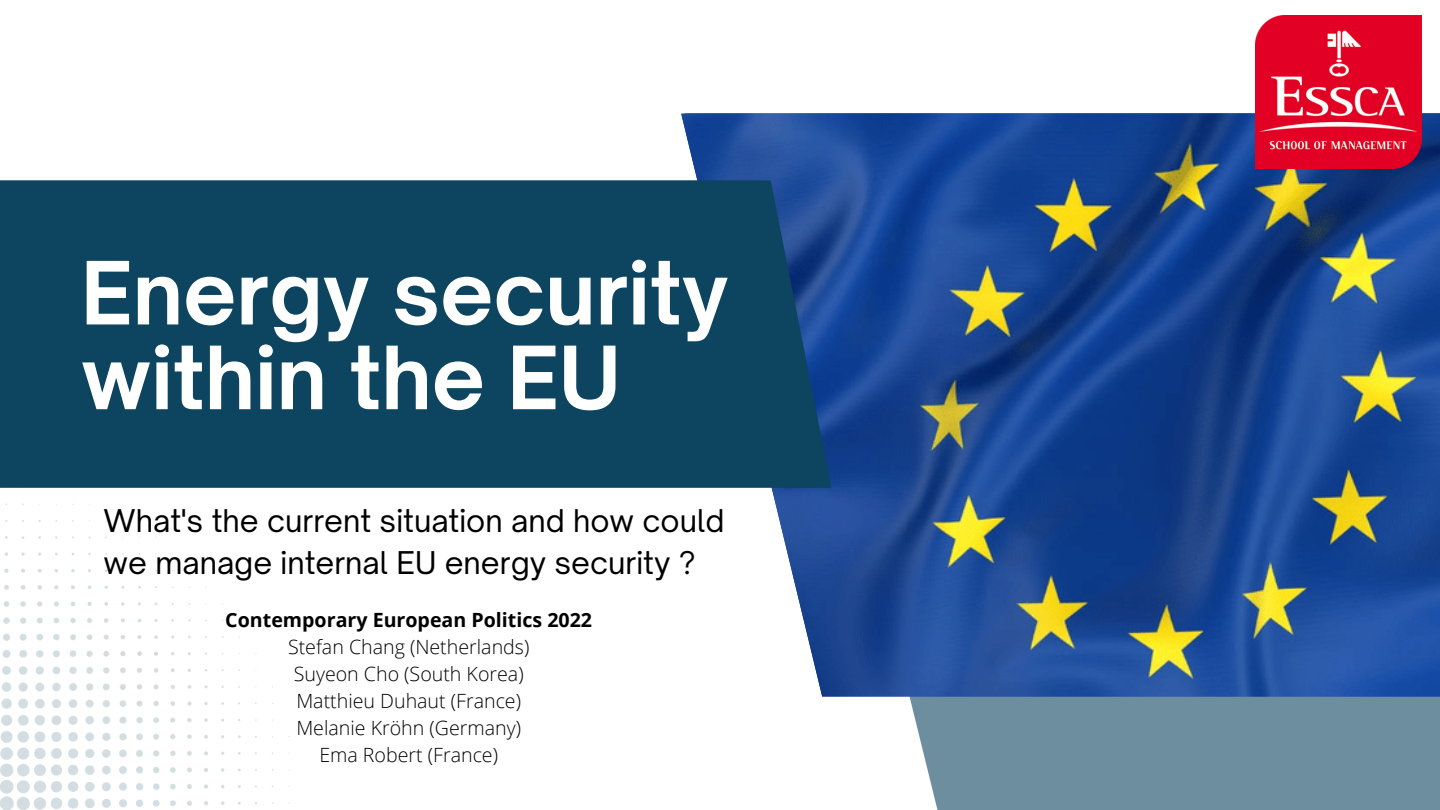
<style>
.page{position:relative;width:1440px;height:810px;background:#fff}
.page>*{position:absolute;margin:0;border:0;box-sizing:border-box;transform-origin:0 0}
.t1{font:700 83.3px/84.8px "Open Sauce One";color:#fff}
.t2{font:30px/42px "Open Sauce One";color:#000}
.t3{font:300 19.6px/27px "Open Sans";color:#000;text-align:center}
.t4{font:700 19.6px "Open Sans";color:#000}
</style>
<div class="page">
<div style="left:909px;top:697px;width:531px;height:113px;background:#6c8e9e"></div>
<img style="left:832px;top:113px;width:608px;height:584px">
<svg style="left:681px;top:113px;width:151px;height:584px"></svg>
<img style="left:0;top:503px;width:290px;height:307px">
<div style="left:0;top:180px;width:831px;height:308px;background:#0d4460"></div>
<img style="left:1255px;top:15px;width:167px;height:153px">
<h1 class="t1" style="left:81px;top:250px;width:649px">Energy security within the EU</h1>
<h2 class="t2" style="left:104px;top:500px;width:622px">What's the current situation and how could we manage internal EU energy security ?</h2>
<p class="t4" style="left:225px;top:606px;width:368px">Contemporary European Politics 2022</p>
<p class="t3" style="left:288px;top:633px;width:243px">Stefan Chang (Netherlands)<br>Suyeon Cho (South Korea)<br>Matthieu Duhaut (France)<br>Melanie Kröhn (Germany)<br>Ema Robert (France)</p>
</div>
